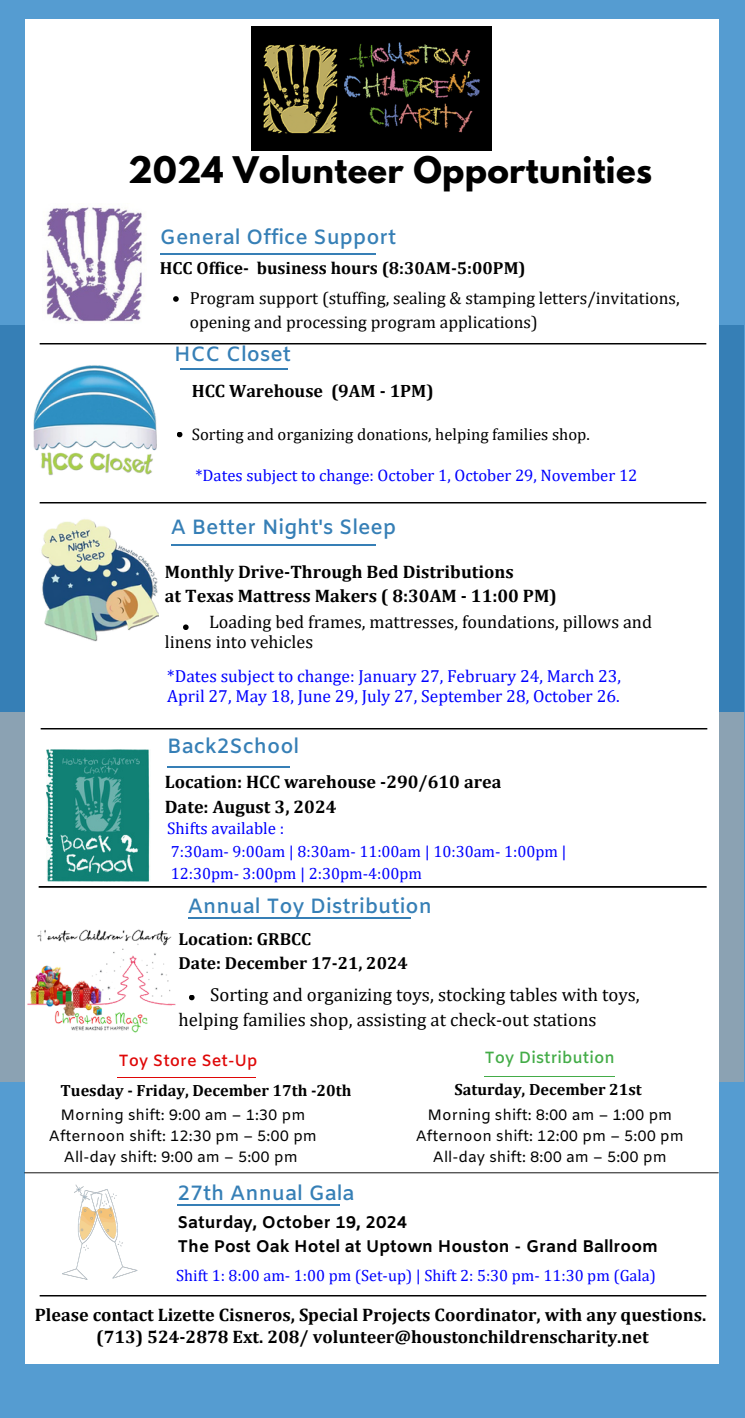
<style>
.page{position:relative;width:745px;height:1418px;background:#fff}
.page>*{position:absolute;margin:0;border:0;box-sizing:border-box;transform-origin:0 0}
.t1{font:700 32.5px "League Spartan";letter-spacing:.01em;color:#000}
.t2{font:600 20.62px "Amiko";color:#367fb6}
.t3{font:18.75px/24.4px "Cambria";color:#000}
.t4{font:700 18.12px/24.4px "Cambria";color:#000}
.t5{font:18.12px/19.8px "Cambria";color:#000}
.t6{font:700 17.88px "Cambria";color:#000}
.t7{font:17.5px/20.6px "Cambria";color:#00f}
.t8{font:17.5px/24.4px "Cambria";color:#000}
.t9{font:700 17.5px/23.5px "Cambria";color:#000}
.t10{font:700 16.88px/23.5px "Amiko";color:#000}
.t11{font:16.88px "Cambria";color:#00f}
.t12{font:16.62px "Cambria";color:#00f}
.t13{font:16.62px "Cambria";color:#000}
.t14{font:16.25px/22.5px "Cambria";color:#00f}
.t15{font:700 16.25px "Cambria";color:#000}
.t16{font:600 16.25px "Amiko";color:#43ac47}
.t17{font:600 16.25px "Amiko";color:#df0707}
.t18{font:15px/20.6px "Amiko";color:#000;text-align:center}
</style>
<div class="page">
<div style="left:0;top:0;width:744px;height:1417px;background:#559cd1"></div>
<div style="left:0;top:657px;width:743px;height:424px;background:#8ba2b3"></div>
<div style="left:0;top:326px;width:743px;height:385px;background:#367fb6"></div>
<div style="left:25px;top:20px;width:693px;height:1343px;background:#fff"></div>
<img style="left:33px;top:365px;width:124px;height:111px">
<img style="left:41px;top:519px;width:118px;height:123px">
<img style="left:47px;top:749px;width:103px;height:132px">
<svg style="left:177px;top:432px;width:5px;height:5px"></svg>
<svg style="left:183px;top:624px;width:5px;height:6px"></svg>
<img style="left:27px;top:929px;width:149px;height:104px">
<img style="left:38px;top:886px;width:681px;height:1px">
<img style="left:39px;top:343px;width:680px;height:1px">
<img style="left:39px;top:503px;width:680px;height:1px">
<img style="left:39px;top:1295px;width:680px;height:1px">
<img style="left:40px;top:728px;width:679px;height:1px">
<img style="left:24px;top:1166px;width:695px;height:119px">
<svg style="left:189px;top:995px;width:5px;height:5px"></svg>
<img style="left:251px;top:26px;width:240px;height:124px">
<hr style="left:160px;top:253px;width:216px;height:2px;background:#367fb6">
<img style="left:46px;top:206px;width:96px;height:116px">
<hr style="left:117px;top:1076px;width:139px;height:1px;background:#df0707">
<hr style="left:167px;top:766px;width:122px;height:2px;background:#367fb6">
<hr style="left:171px;top:544px;width:204px;height:2px;background:#367fb6">
<hr style="left:179px;top:368px;width:108px;height:2px;background:#367fb6">
<hr style="left:178px;top:1204px;width:162px;height:2px;background:#367fb6">
<hr style="left:188px;top:917px;width:222px;height:1px;background:#367fb6">
<hr style="left:484px;top:1075px;width:130px;height:1px;background:#43ac47">
<svg style="left:173px;top:296px;width:6px;height:6px"></svg>
<h5 class="t1" style="left:128px;top:154px;width:525px">2024 Volunteer Opportunities</h5>
<h4 class="t2" style="left:160px;top:225px;width:238px">General Office Support</h4>
<p class="t9" style="left:160px;top:256px;width:367px">HCC Office- business hours (8:30AM-5:00PM)</p>
<p class="t8" style="left:190px;top:285px;width:491px">Program support (stuffing, sealing &amp; stamping letters/invitations, opening and processing program applications)</p>
<h5 class="t2" style="left:174px;top:342px;width:118px">HCC Closet</h5>
<p class="t6" style="left:192px;top:379px;width:243px">HCC Warehouse (9AM - 1PM)</p>
<p class="t13" style="left:192px;top:424px;width:399px">Sorting and organizing donations, helping families shop.</p>
<p class="t12" style="left:195px;top:465px;width:443px">*Dates subject to change: October 1, October 29, November 12</p>
<p class="t2" style="left:171px;top:515px;width:227px">A Better Night's Sleep</p>
<p class="t4" style="left:165px;top:559px;width:393px">Monthly Drive-Through Bed Distributions<br>at Texas Mattress Makers ( 8:30AM - 11:00 PM)</p>
<p class="t5" style="left:165px;top:612px;width:488px;text-indent:44px">Loading bed frames, mattresses, foundations, pillows and linens into vehicles</p>
<p class="t7" style="left:167px;top:665px;width:455px">*Dates subject to change: January 27, February 24, March 23,<br>April 27, May 18, June 29, July 27, September 28, October 26.</p>
<p class="t2" style="left:167px;top:733px;width:134px">Back2School</p>
<h4 class="t4" style="left:165px;top:768px;width:338px;line-height:25.2px">Location: HCC warehouse -290/610 area<br>Date: August 3, 2024</h4>
<h2 class="t11" style="left:167px;top:817px;width:118px">Shifts available :</h2>
<h6 class="t14" style="left:171px;top:839px;width:397px">7:30am- 9:00am | 8:30am- 11:00am | 10:30am- 1:00pm |<br>12:30pm- 3:00pm | 2:30pm-4:00pm</h6>
<h5 class="t2" style="left:188px;top:893px;width:245px">Annual Toy Distribution</h5>
<p class="t9" style="left:178px;top:927px;width:230px">Location: GRBCC<br>Date: December 17-21, 2024</p>
<p class="t3" style="left:178px;top:982px;width:462px;text-indent:32px">Sorting and organizing toys, stocking tables with toys, helping families shop, assisting at check-out stations</p>
<p class="t17" style="left:118px;top:1051px;width:141px">Toy Store Set-Up</p>
<p class="t16" style="left:484px;top:1048px;width:132px">Toy Distribution</p>
<h2 class="t18" style="left:49px;top:1106px;width:269px">Morning shift: 9:00 am – 1:30 pm<br>Afternoon shift: 12:30 pm – 5:00 pm<br>All-day shift: 9:00 am – 5:00 pm</h2>
<h4 class="t18" style="left:415px;top:1106px;width:269px">Morning shift: 8:00 am – 1:00 pm<br>Afternoon shift: 12:00 pm – 5:00 pm<br>All-day shift: 8:00 am – 5:00 pm</h4>
<h6 class="t15" style="left:454px;top:1079px;width:189px">Saturday, December 21st</h6>
<h3 class="t15" style="left:61px;top:1080px;width:292px">Tuesday - Friday, December 17th -20th</h3>
<h2 class="t2" style="left:177px;top:1181px;width:178px">27th Annual Gala</h2>
<h6 class="t10" style="left:177px;top:1212px;width:482px">Saturday, October 19, 2024<br>The Post Oak Hotel at Uptown Houston - Grand Ballroom</h6>
<h6 class="t14" style="left:176px;top:1263px;width:481px">Shift 1: 8:00 am- 1:00 pm (Set-up) | Shift 2: 5:30 pm- 11:30 pm (Gala)</h6>
<p class="t4" style="left:35px;top:1302px;width:672px;line-height:22.5px;text-align:center">Please contact Lizette Cisneros, Special Projects Coordinator, with any questions. (713) 524-2878 Ext. 208/ volunteer@houstonchildrenscharity.net</p>
</div>
